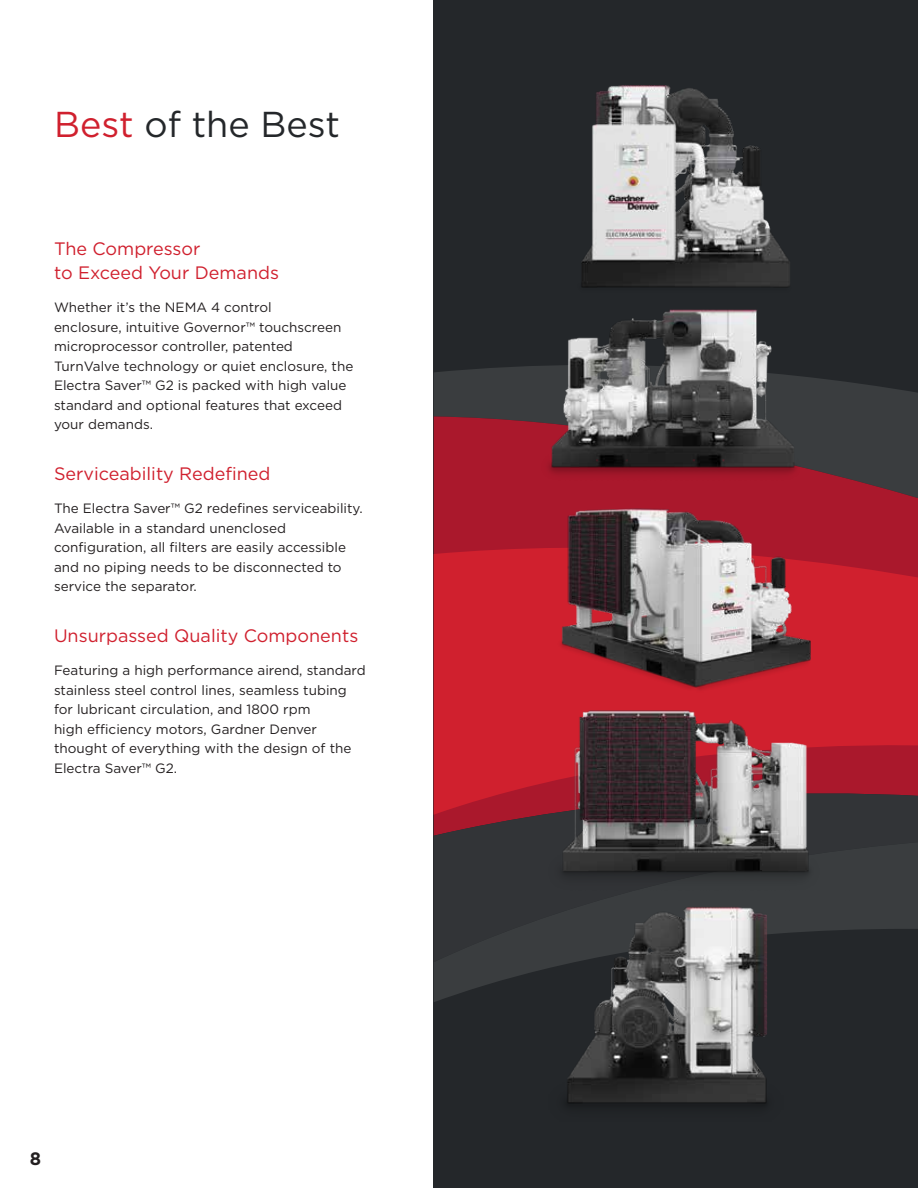
<style>
.page{position:relative;width:918px;height:1188px;background:#fff}
.page>*{position:absolute;margin:0;border:0;box-sizing:border-box;transform-origin:0 0}
.t1{font:36px "Gotham";color:#24272a}
.t2{font:18px/24px "Gotham";color:#d0202e}
.t3{font:700 18px "Gotham";color:#231f20}
.t4{font:13.5px/19.5px "Gotham";color:#231f20}
.s1{color:#d0202e}
</style>
<div class="page">
<div style="left:434px;top:0;width:484px;height:1188px;background:#24272a"></div>
<svg style="left:434px;top:366px;width:484px;height:50px;fill:#3a3d3f"></svg>
<svg style="left:434px;top:416px;width:484px;height:124px;background:#8f2030"></svg>
<svg style="left:434px;top:540px;width:484px;height:226px;background:#cb1e2d"></svg>
<svg style="left:434px;top:766px;width:484px;height:68px"></svg>
<svg style="left:434px;top:834px;width:484px;height:168px"></svg>
<img style="left:581px;top:85px;width:209px;height:203px">
<img style="left:536px;top:309px;width:274px;height:175px">
<img style="left:546px;top:507px;width:279px;height:386px">
<img style="left:549px;top:903px;width:235px;height:203px">
<h1 class="t1" style="left:54px;top:101px;width:287px"><span class="s1">Best</span> of the Best</h1>
<h2 class="t2" style="left:54px;top:236px;width:227px">The Compressor<br>to Exceed Your Demands</h2>
<p class="t4" style="left:54px;top:297px;width:301px">Whether it’s the NEMA 4 control<br>enclosure, intuitive Governor™ touchscreen microprocessor controller, patented TurnValve technology or quiet enclosure, the Electra Saver™ G2 is packed with high value standard and optional features that exceed your demands.</p>
<h2 class="t2" style="left:54px;top:461px;width:218px">Serviceability Redefined</h2>
<p class="t4" style="left:54px;top:498px;width:310px">The Electra Saver™ G2 redefines serviceability.<br>Available in a standard unenclosed configuration, all filters are easily accessible and no piping needs to be disconnected to service the separator.</p>
<h2 class="t2" style="left:54px;top:623px;width:306px">Unsurpassed Quality Components</h2>
<p class="t4" style="left:54px;top:660px;width:313px">Featuring a high performance airend, standard stainless steel control lines, seamless tubing for lubricant circulation, and 1800 rpm<br>high efficiency motors, Gardner Denver thought of everything with the design of the Electra Saver™ G2.</p>
<h2 class="t3" style="left:30px;top:1147px;width:13px">8</h2>
</div>
